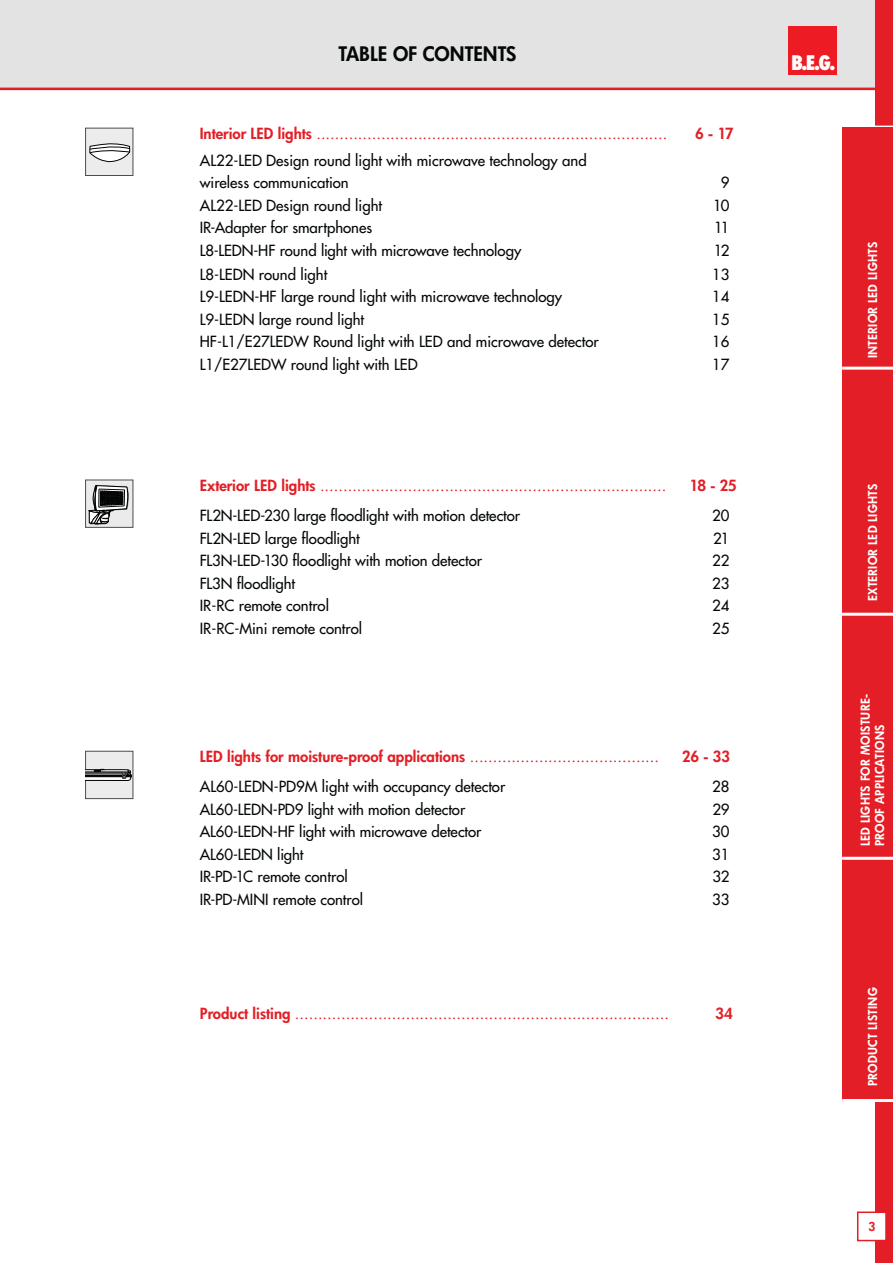
<style>
.page{position:relative;width:893px;height:1263px;background:#fff}
.page>*{position:absolute;margin:0;border:0;box-sizing:border-box;transform-origin:0 0}
.t1{font:800 condensed 19.65px "Futura";color:#fff}
.t2{font:800 19.5px "Futura";color:#030806}
.t3{font:15px/22.5px "Futura";color:#030806}
.t4{font:15px "Futura";color:#e31e26}
.t5{font:800 15px "Futura";letter-spacing:-.02em;color:#e31e26}
.t6{font:800 12px/14.4px "Futura";letter-spacing:.025em;color:#fff}
.t7{font:800 12px "Futura";color:#e31e26}
.s1{font-weight:800}
</style>
<div class="page">
<div style="left:0;top:0;width:875px;height:89px;background:#e3e3e3"></div>
<div style="left:788px;top:26px;width:49px;height:49px;background:#ed1c24"></div>
<div style="left:876px;top:0;width:17px;height:1263px;background:#e31e26"></div>
<div style="left:858px;top:1212px;width:28px;height:29px;background:#fff"></div>
<div style="left:857px;top:1212px;width:30px;height:29px;border:2px solid #e31e26"></div>
<hr style="left:0;top:89px;width:885px;height:1px;background:#e31e26">
<hr style="left:0;top:88px;width:885px;height:1px;background:#e31e26">
<hr style="left:842px;top:126px;width:51px;height:3px;background:#fff">
<svg style="left:848px;top:121px;width:40px;height:7px"></svg>
<div style="left:842px;top:370px;width:51px;height:243px;background:#e31e26"></div>
<div style="left:842px;top:128px;width:51px;height:242px;background:#e31e26"></div>
<hr style="left:842px;top:367px;width:51px;height:3px;background:#fff">
<div style="left:842px;top:616px;width:51px;height:242px;background:#e31e26"></div>
<hr style="left:842px;top:613px;width:51px;height:3px;background:#fff">
<div style="left:842px;top:859px;width:51px;height:243px;background:#e31e26"></div>
<hr style="left:842px;top:857px;width:51px;height:3px;background:#fff">
<hr style="left:842px;top:1099px;width:51px;height:3px;background:#fff">
<div style="left:86px;top:128px;width:47px;height:48px;background:#ececec"></div>
<div style="left:85px;top:128px;width:48px;height:48px;border:1px solid #4d4d4c"></div>
<svg style="left:89px;top:144px;width:42px;height:18px"></svg>
<div style="left:85px;top:480px;width:48px;height:48px;border:1px solid #4d4d4c"></div>
<img style="left:87px;top:483px;width:45px;height:43px">
<svg style="left:89px;top:485px;width:39px;height:39px;background:#7e7f7f"></svg>
<div style="left:86px;top:751px;width:47px;height:48px;background:#ececec"></div>
<div style="left:85px;top:751px;width:48px;height:48px;border:1px solid #4d4d4c"></div>
<svg style="left:86px;top:769px;width:46px;height:12px"></svg>
<h2 class="t2" style="left:338px;top:45px;width:180px">TABLE OF CONTENTS</h2>
<p class="t4" style="left:200px;top:127px;width:469px"><span class="s1">Interior LED lights</span> ............................................................................</p>
<p class="t5" style="left:695px;top:126px;width:40px">6 - 17</p>
<p class="t3" style="left:200px;top:150px;width:388px">AL22-LED Design round light with microwave technology and wireless communication</p>
<p class="t3" style="left:721px;top:173px;width:10px">9</p>
<p class="t3" style="left:200px;top:195px;width:184px">AL22-LED Design round light</p>
<p class="t3" style="left:713px;top:195px;width:18px">10</p>
<p class="t3" style="left:200px;top:218px;width:174px">IR-Adapter for smartphones</p>
<p class="t3" style="left:714px;top:218px;width:17px">11</p>
<p class="t3" style="left:200px;top:240px;width:323px">L8-LEDN-HF round light with microwave technology</p>
<p class="t3" style="left:714px;top:240px;width:17px">12</p>
<p class="t3" style="left:200px;top:264px;width:129px">L8-LEDN round light</p>
<p class="t3" style="left:712px;top:264px;width:19px">13</p>
<p class="t3" style="left:200px;top:287px;width:364px">L9-LEDN-HF large round light with microwave technology</p>
<p class="t3" style="left:712px;top:287px;width:19px">14</p>
<p class="t3" style="left:200px;top:309px;width:166px">L9-LEDN large round light</p>
<p class="t3" style="left:712px;top:309px;width:19px">15</p>
<p class="t3" style="left:200px;top:332px;width:400px">HF-L1/E27LEDW Round light with LED and microwave detector</p>
<p class="t3" style="left:712px;top:332px;width:19px">16</p>
<p class="t3" style="left:200px;top:354px;width:219px">L1/E27LEDW round light with LED</p>
<p class="t3" style="left:712px;top:354px;width:19px">17</p>
<p class="t4" style="left:200px;top:479px;width:468px"><span class="s1">Exterior LED lights</span> ...........................................................................</p>
<p class="t5" style="left:690px;top:479px;width:49px">18 - 25</p>
<p class="t3" style="left:200px;top:505px;width:322px">FL2N-LED-230 large floodlight with motion detector</p>
<p class="t3" style="left:712px;top:505px;width:19px">20</p>
<p class="t3" style="left:200px;top:528px;width:161px">FL2N-LED large floodlight</p>
<p class="t3" style="left:713px;top:528px;width:18px">21</p>
<p class="t3" style="left:200px;top:550px;width:284px">FL3N-LED-130 floodlight with motion detector</p>
<p class="t3" style="left:712px;top:550px;width:19px">22</p>
<p class="t3" style="left:200px;top:573px;width:97px">FL3N floodlight</p>
<p class="t3" style="left:712px;top:573px;width:19px">23</p>
<p class="t3" style="left:200px;top:595px;width:131px">IR-RC remote control</p>
<p class="t3" style="left:712px;top:595px;width:19px">24</p>
<p class="t3" style="left:200px;top:618px;width:164px">IR-RC-Mini remote control</p>
<p class="t3" style="left:712px;top:618px;width:19px">25</p>
<p class="t4" style="left:200px;top:750px;width:461px"><span class="s1">LED lights for moisture-proof applications</span> .........................................</p>
<p class="t5" style="left:682px;top:749px;width:49px">26 - 33</p>
<p class="t3" style="left:200px;top:776px;width:307px">AL60-LEDN-PD9M light with occupancy detector</p>
<p class="t3" style="left:712px;top:776px;width:19px">28</p>
<p class="t3" style="left:200px;top:799px;width:267px">AL60-LEDN-PD9 light with motion detector</p>
<p class="t3" style="left:712px;top:799px;width:18px">29</p>
<p class="t3" style="left:200px;top:821px;width:283px">AL60-LEDN-HF light with microwave detector</p>
<p class="t3" style="left:712px;top:821px;width:19px">30</p>
<p class="t3" style="left:200px;top:844px;width:105px">AL60-LEDN light</p>
<p class="t3" style="left:712px;top:844px;width:19px">31</p>
<p class="t3" style="left:200px;top:866px;width:149px">IR-PD-1C remote control</p>
<p class="t3" style="left:712px;top:866px;width:18px">32</p>
<p class="t3" style="left:200px;top:889px;width:165px">IR-PD-MINI remote control</p>
<p class="t3" style="left:712px;top:889px;width:19px">33</p>
<p class="t4" style="left:200px;top:1006px;width:471px"><span class="s1">Product listing</span> .................................................................................</p>
<p class="t5" style="left:715px;top:1006px;width:19px">34</p>
<h1 class="t1" style="left:791px;top:54px;width:46px">B.E.G.</h1>
<p class="t6" style="left:866px;top:358px;width:118px;rotate:-90deg">INTERIOR LED LIGHTS</p>
<p class="t6" style="left:866px;top:601px;width:119px;rotate:-90deg">EXTERIOR LED LIGHTS</p>
<p class="t6" style="left:859px;top:846px;width:154px;rotate:-90deg">LED LIGHTS FOR MOISTURE-<br>PROOF APPLICATIONS</p>
<p class="t6" style="left:866px;top:1086px;width:100px;rotate:-90deg">PRODUCT LISTING</p>
<p class="t7" style="left:868px;top:1221px;width:9px">3</p>
</div>
